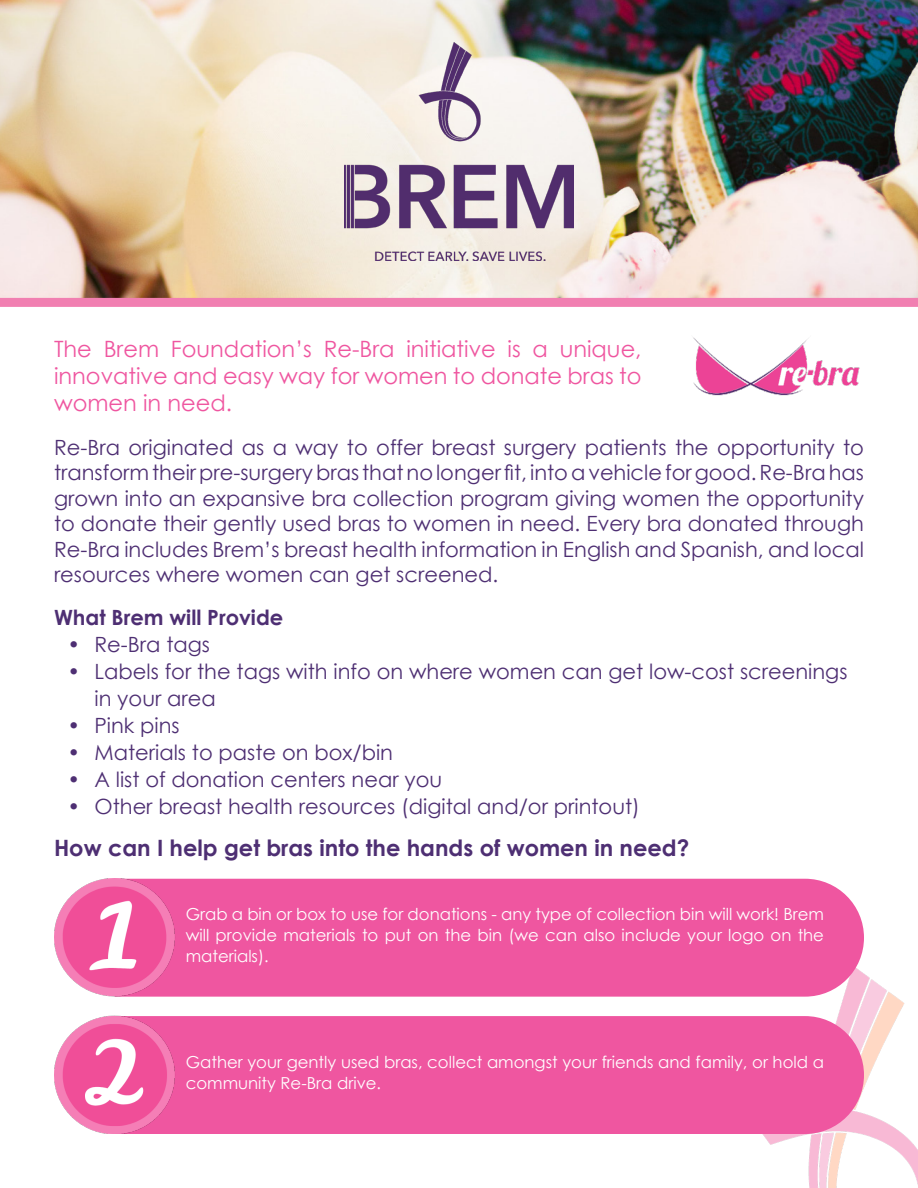
<style>
.page{position:relative;width:918px;height:1188px;background:#fff}
.page>*{position:absolute;margin:0;border:0;box-sizing:border-box;transform-origin:0 0}
.t1{font:22.5px/27px "Century Gothic";color:#ef56a0;text-align:justify}
.t2{font:700 22.5px "Century Gothic";color:#4e2f73}
.t3{font:21px/25.5px "Century Gothic";color:#4e2f73;text-align:justify}
.t4{font:700 21px "Century Gothic";color:#4e2f73}
.t5{font:16.5px/21px "Century Gothic";color:#fff;text-align:justify}
</style>
<div class="page">
<img style="left:762px;top:974px;width:156px;height:214px">
<div style="left:176px;top:1016px;width:688px;height:118px;background:#ef56a0"></div>
<div style="left:176px;top:879px;width:688px;height:118px;background:#ef56a0"></div>
<img style="left:0;top:0;width:918px;height:298px">
<div style="left:0;top:298px;width:918px;height:9px;background:#f17fb1"></div>
<img style="left:693px;top:337px;width:167px;height:59px">
<img style="left:54px;top:879px;width:122px;height:118px">
<img style="left:54px;top:1016px;width:122px;height:118px">
<img style="left:344px;top:42px;width:230px;height:218px">
<p class="t1" style="left:54px;top:335px;width:589px">The Brem Foundation’s Re-Bra initiative is a unique, innovative and easy way for women to donate bras to women in need.</p>
<p class="t3" style="left:54px;top:434px;width:812px">Re-Bra originated as a way to offer breast surgery patients the opportunity to transform their pre-surgery bras that no longer fit, into a vehicle for good. Re-Bra has grown into an expansive bra collection program giving women the opportunity to donate their gently used bras to women in need. Every bra donated through Re-Bra includes Brem’s breast health information in English and Spanish, and local resources where women can get screened.</p>
<p class="t4" style="left:54px;top:601px;width:231px">What Brem will Provide</p>
<p class="t3" style="left:68px;top:631px;width:144px">• Re-Bra tags</p>
<p class="t3" style="left:94px;top:658px;width:754px;line-height:27px;text-indent:-27px">• Labels for the tags with info on where women can get low-cost screenings in your area</p>
<p class="t3" style="left:68px;top:712px;width:114px">• Pink pins</p>
<p class="t3" style="left:68px;top:739px;width:327px">• Materials to paste on box/bin</p>
<p class="t3" style="left:68px;top:766px;width:376px">• A list of donation centers near you</p>
<p class="t3" style="left:68px;top:793px;width:574px">• Other breast health resources (digital and/or printout)</p>
<p class="t2" style="left:54px;top:830px;width:637px">How can I help get bras into the hands of women in need?</p>
<p class="t5" style="left:186px;top:903px;width:640px">Grab a bin or box to use for donations - any type of collection bin will work! Brem will provide materials to put on the bin (we can also include your logo on the materials).</p>
<p class="t5" style="left:186px;top:1051px;width:640px">Gather your gently used bras, collect amongst your friends and family, or hold a community Re-Bra drive.</p>
</div>
